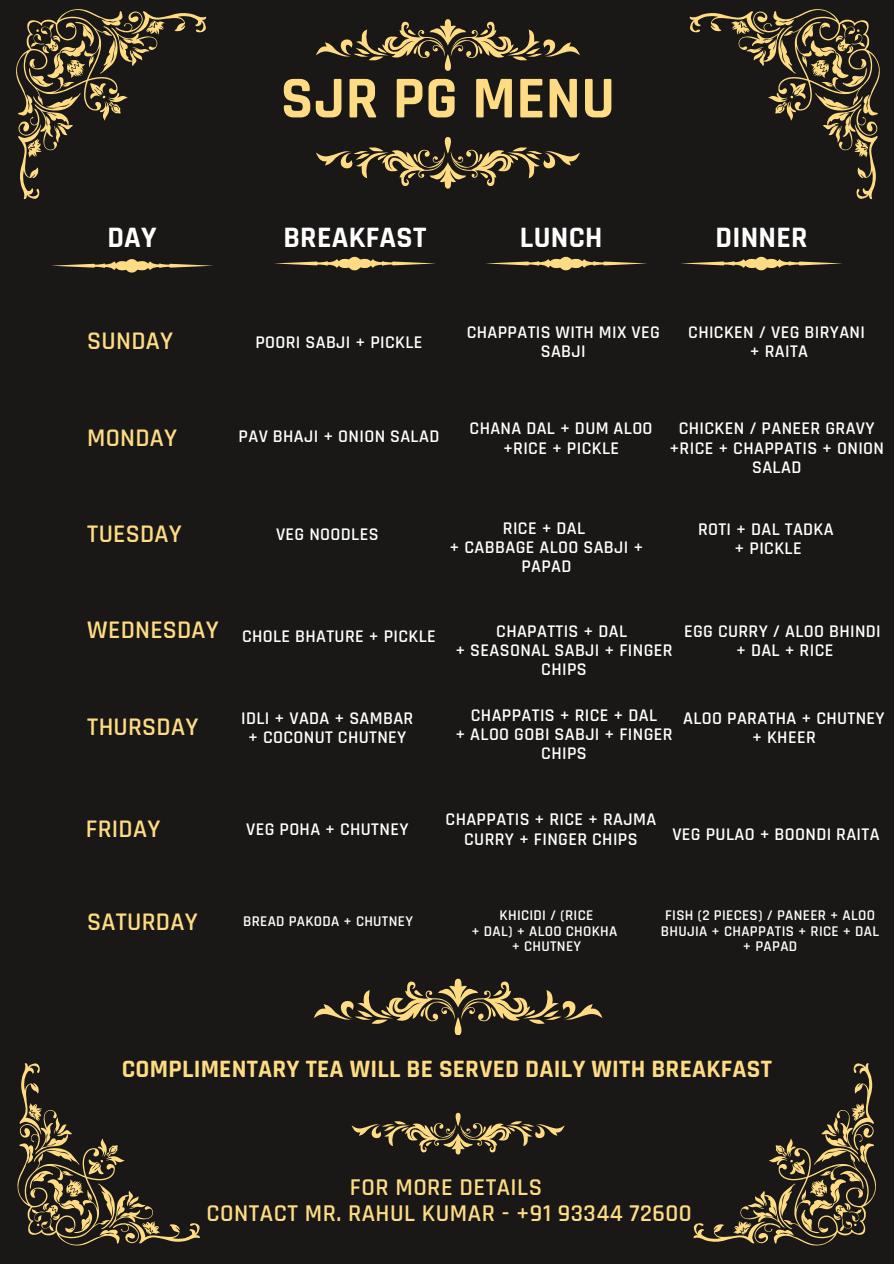
<style>
.page{position:relative;width:894px;height:1264px;background:#fff}
.page>*{position:absolute;margin:0;border:0;box-sizing:border-box;transform-origin:0 0}
.t1{font:700 59.85px "Rajdhani";letter-spacing:.01em;color:#ffdc83}
.t2{font:700 30px "Rajdhani";letter-spacing:.01em;color:#fff}
.t3{font:600 25.65px "Rajdhani";letter-spacing:.01em;color:#ffdc83}
.t4{font:700 25.35px "Rajdhani";letter-spacing:.01em;color:#ffdc83}
.t5{font:600 24.3px/26px "Rajdhani";letter-spacing:.02em;color:#ffdc83;text-align:center}
.t6{font:600 18px/19.2px "Rajdhani";letter-spacing:.02em;color:#fff;text-align:center}
.t7{font:600 15px/15.8px "Rajdhani";letter-spacing:.02em;color:#fff;text-align:center}
</style>
<div class="page">
<div style="left:0;top:0;width:893px;height:1263px;background:#191817"></div>
<svg style="left:17px;top:1063px;width:182px;height:182px"></svg>
<svg style="left:689px;top:9px;width:190px;height:190px"></svg>
<svg style="left:316px;top:19px;width:263px;height:52px"></svg>
<svg style="left:316px;top:137px;width:263px;height:52px"></svg>
<svg style="left:314px;top:978px;width:288px;height:56px"></svg>
<svg style="left:351px;top:1112px;width:213px;height:42px"></svg>
<svg style="left:51px;top:259px;width:162px;height:14px"></svg>
<svg style="left:681px;top:256px;width:161px;height:15px"></svg>
<svg style="left:485px;top:256px;width:162px;height:15px"></svg>
<svg style="left:274px;top:256px;width:162px;height:15px"></svg>
<svg style="left:693px;top:1063px;width:182px;height:182px"></svg>
<svg style="left:16px;top:9px;width:190px;height:190px"></svg>
<p class="t1" style="left:281px;top:62px;width:335px">SJR PG MENU</p>
<h1 class="t2" style="left:107px;top:219px;width:51px">DAY</h1>
<h2 class="t2" style="left:283px;top:219px;width:144px">BREAKFAST</h2>
<p class="t2" style="left:520px;top:219px;width:84px">LUNCH</p>
<p class="t2" style="left:715px;top:219px;width:93px">DINNER</p>
<h2 class="t3" style="left:87px;top:325px;width:87px">SUNDAY</h2>
<p class="t3" style="left:87px;top:422px;width:91px">MONDAY</p>
<p class="t6" style="left:255px;top:333px;width:169px">POORI SABJI + PICKLE</p>
<h2 class="t6" style="left:238px;top:427px;width:202px">PAV BHAJI + ONION SALAD</h2>
<h2 class="t6" style="left:466px;top:323px;width:195px">CHAPPATIS WITH MIX VEG<br>SABJI</h2>
<p class="t6" style="left:688px;top:323px;width:178px">CHICKEN / VEG BIRYANI + RAITA</p>
<p class="t6" style="left:469px;top:419px;width:184px">CHANA DAL + DUM ALOO +RICE + PICKLE</p>
<h3 class="t6" style="left:669px;top:419px;width:216px">CHICKEN / PANEER GRAVY +RICE + CHAPPATIS + ONION<br>SALAD</h3>
<h4 class="t6" style="left:449px;top:519px;width:195px">RICE + DAL<br>+ CABBAGE ALOO SABJI +<br>PAPAD</h4>
<h4 class="t3" style="left:87px;top:518px;width:96px">TUESDAY</h4>
<h4 class="t6" style="left:276px;top:525px;width:104px">VEG NOODLES</h4>
<h4 class="t6" style="left:697px;top:520px;width:137px">ROTI + DAL TADKA + PICKLE</h4>
<h4 class="t3" style="left:87px;top:614px;width:133px">WEDNESDAY</h4>
<h3 class="t6" style="left:242px;top:627px;width:195px">CHOLE BHATURE + PICKLE</h3>
<h4 class="t6" style="left:455px;top:622px;width:219px">CHAPATTIS + DAL<br>+ SEASONAL SABJI + FINGER<br>CHIPS</h4>
<h4 class="t6" style="left:684px;top:622px;width:198px">EGG CURRY / ALOO BHINDI + DAL + RICE</h4>
<h3 class="t6" style="left:455px;top:706px;width:219px">CHAPPATIS + RICE + DAL<br>+ ALOO GOBI SABJI + FINGER<br>CHIPS</h3>
<h4 class="t3" style="left:87px;top:711px;width:112px">THURSDAY</h4>
<h3 class="t6" style="left:241px;top:708px;width:174px">IDLI + VADA + SAMBAR + COCONUT CHUTNEY</h3>
<h4 class="t6" style="left:683px;top:708px;width:203px">ALOO PARATHA + CHUTNEY + KHEER</h4>
<h4 class="t3" style="left:86px;top:812px;width:76px">FRIDAY</h4>
<h4 class="t6" style="left:246px;top:820px;width:164px">VEG POHA + CHUTNEY</h4>
<h4 class="t6" style="left:445px;top:810px;width:212px">CHAPPATIS + RICE + RAJMA<br>CURRY + FINGER CHIPS</h4>
<h4 class="t6" style="left:672px;top:825px;width:209px">VEG PULAO + BOONDI RAITA</h4>
<h3 class="t3" style="left:87px;top:906px;width:112px">SATURDAY</h3>
<h4 class="t7" style="left:243px;top:913px;width:171px">BREAD PAKODA + CHUTNEY</h4>
<h4 class="t7" style="left:499px;top:907px;width:95px">KHICIDI / (RICE</h4>
<h3 class="t7" style="left:471px;top:923px;width:147px">+ DAL) + ALOO CHOKHA</h3>
<h4 class="t7" style="left:511px;top:939px;width:71px">+ CHUTNEY</h4>
<h4 class="t7" style="left:660px;top:907px;width:220px">FISH (2 PIECES) / PANEER + ALOO<br>BHUJIA + CHAPPATIS + RICE + DAL + PAPAD</h4>
<p class="t4" style="left:122px;top:1053px;width:651px">COMPLIMENTARY TEA WILL BE SERVED DAILY WITH BREAKFAST</p>
<h4 class="t5" style="left:206px;top:1174px;width:486px">FOR MORE DETAILS<br>CONTACT MR. RAHUL KUMAR - +91 93344 72600</h4>
</div>
